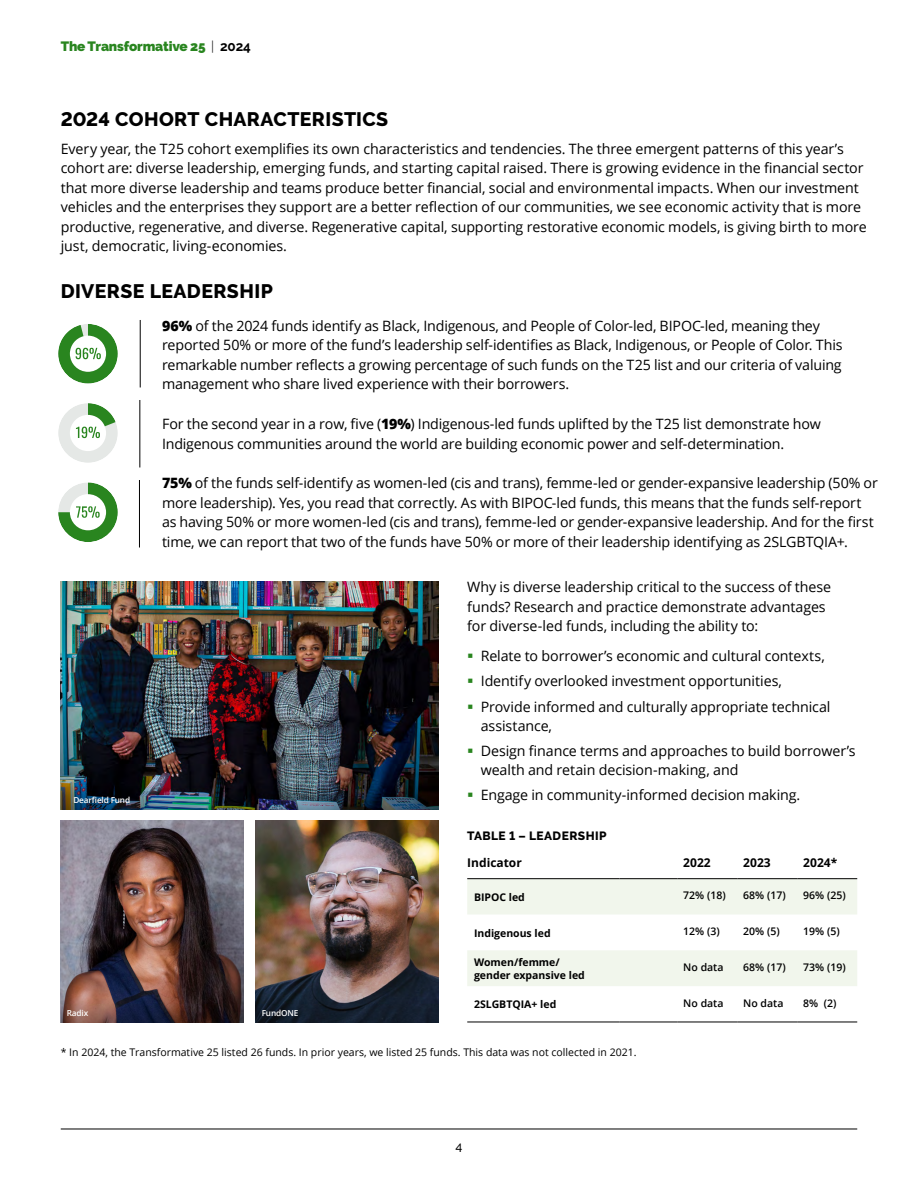
<style>
.page{position:relative;width:918px;height:1188px;background:#fff}
.page>*{position:absolute;margin:0;border:0;box-sizing:border-box;transform-origin:0 0}
.t1{font:800 19.5px "Raleway";letter-spacing:.02em;color:#000}
.t2{font:14.25px/19.5px "Open Sans";letter-spacing:-.01em;color:#000}
.t3{font:900 13.5px "Raleway";letter-spacing:-.01em;color:#29851f}
.t4{font:700 12px "Open Sans";color:#000}
.t5{font:800 12px "Raleway";letter-spacing:.04em;color:#000}
.t6{font:500 12px "Raleway";color:#000}
.t7{font:10.5px "Open Sans";color:#000}
.t8{font:600 10.5px "Open Sans";color:#000}
.t9{font:700 10.5px/12.6px "Open Sans";color:#000}
.t10{font:600 8.25px "Open Sans";letter-spacing:-.02em;color:#fff}
.s1{font-weight:300;color:#000}
.s2{font-weight:700;color:#000}
.s3{font-weight:800}
.s4{color:#29851f}
</style>
<div class="page">
<hr style="left:61px;top:1129px;width:796px;height:1px;background:#000">
<img style="left:256px;top:821px;width:182px;height:176px">
<svg style="left:467px;top:879px;width:390px;height:107px"></svg>
<hr style="left:467px;top:878px;width:153px;height:1px;background:#000">
<hr style="left:620px;top:878px;width:57px;height:1px;background:#000">
<hr style="left:677px;top:878px;width:60px;height:1px;background:#000">
<hr style="left:737px;top:878px;width:60px;height:1px;background:#000">
<hr style="left:797px;top:878px;width:60px;height:1px;background:#000">
<hr style="left:467px;top:1022px;width:153px;height:1px;background:#000">
<hr style="left:620px;top:1022px;width:57px;height:1px;background:#000">
<hr style="left:677px;top:1022px;width:60px;height:1px;background:#000">
<hr style="left:737px;top:1022px;width:60px;height:1px;background:#000">
<hr style="left:797px;top:1022px;width:60px;height:1px;background:#000">
<img style="left:61px;top:581px;width:377px;height:204px">
<svg style="left:58px;top:324px;width:60px;height:60px"></svg>
<svg style="left:58px;top:403px;width:60px;height:60px"></svg>
<svg style="left:58px;top:482px;width:60px;height:60px"></svg>
<hr style="left:140px;top:320px;width:1px;height:67px;background:#000">
<hr style="left:140px;top:400px;width:1px;height:67px;background:#000">
<hr style="left:139px;top:480px;width:1px;height:67px;background:#000">
<img style="left:61px;top:821px;width:183px;height:176px">
<img style="left:61px;top:785px;width:377px;height:25px">
<svg style="left:61px;top:997px;width:183px;height:25px;background:#483337"></svg>
<svg style="left:256px;top:997px;width:182px;height:25px;background:#182230"></svg>
<p class="t3" style="left:61px;top:39px;width:192px">The Transformative 25 <span class="s1">|</span> <span class="s2">2024</span></p>
<p class="t1" style="left:61px;top:108px;width:329px">2024 COHORT CHARACTERISTICS</p>
<p class="t2" style="left:61px;top:138px;width:808px">Every year, the T25 cohort exemplifies its own characteristics and tendencies. The three emergent patterns of this year’s cohort are: diverse leadership, emerging funds, and starting capital raised. There is growing evidence in the financial sector that more diverse leadership and teams produce better financial, social and environmental impacts. When our investment vehicles and the enterprises they support are a better reflection of our communities, we see economic activity that is more productive, regenerative, and diverse. Regenerative capital, supporting restorative economic models, is giving birth to more just, democratic, living-economies.</p>
<p class="t1" style="left:61px;top:280px;width:214px">DIVERSE LEADERSHIP</p>
<p class="t2" style="left:162px;top:315px;width:682px"><span class="s3">96%</span> of the 2024 funds identify as Black, Indigenous, and People of Color-led, BIPOC-led, meaning they reported 50% or more of the fund’s leadership self-identifies as Black, Indigenous, or People of Color. This remarkable number reflects a growing percentage of such funds on the T25 list and our criteria of valuing management who share lived experience with their borrowers.</p>
<p class="t2" style="left:162px;top:414px;width:661px">For the second year in a row, five (<span class="s3">19%</span>) Indigenous-led funds uplifted by the T25 list demonstrate how<br>Indigenous communities around the world are building economic power and self-determination.</p>
<p class="t2" style="left:162px;top:473px;width:717px"><span class="s3">75%</span> of the funds self-identify as women-led (cis and trans), femme-led or gender-expansive leadership (50% or more leadership). Yes, you read that correctly. As with BIPOC-led funds, this means that the funds self-report as having 50% or more women-led (cis and trans), femme-led or gender-expansive leadership. And for the first time, we can report that two of the funds have 50% or more of their leadership identifying as 2SLGBTQIA+.</p>
<p class="t10" style="left:73px;top:795px;width:58px">Dearfield Fund</p>
<p class="t10" style="left:67px;top:1007px;width:23px">Radix</p>
<p class="t10" style="left:262px;top:1007px;width:38px">FundONE</p>
<p class="t2" style="left:467px;top:577px;width:366px">Why is diverse leadership critical to the success of these funds? Research and practice demonstrate advantages for diverse-led funds, including the ability to:</p>
<p class="t2" style="left:467px;top:646px;width:359px"><span class="s4">▪</span> Relate to borrower’s economic and cultural contexts,</p>
<p class="t2" style="left:467px;top:671px;width:316px"><span class="s4">▪</span> Identify overlooked investment opportunities,</p>
<p class="t2" style="left:481px;top:697px;width:351px;line-height:18.8px;text-indent:-14px"><span class="s4">▪</span> Provide informed and culturally appropriate technical assistance,</p>
<p class="t2" style="left:481px;top:741px;width:377px;line-height:18.8px;text-indent:-14px"><span class="s4">▪</span> Design finance terms and approaches to build borrower’s wealth and retain decision-making, and</p>
<p class="t2" style="left:467px;top:785px;width:335px"><span class="s4">▪</span> Engage in community-informed decision making.</p>
<p class="t5" style="left:467px;top:829px;width:141px">TABLE 1 – LEADERSHIP</p>
<p class="t4" style="left:467px;top:855px;width:56px">Indicator</p>
<p class="t4" style="left:683px;top:855px;width:29px">2022</p>
<p class="t4" style="left:743px;top:855px;width:29px">2023</p>
<p class="t4" style="left:803px;top:855px;width:35px">2024*</p>
<p class="t9" style="left:474px;top:890px;width:52px">BIPOC led</p>
<p class="t8" style="left:683px;top:888px;width:44px">72% (18)</p>
<p class="t8" style="left:743px;top:888px;width:44px">68% (17)</p>
<p class="t8" style="left:803px;top:888px;width:44px">96% (25)</p>
<p class="t9" style="left:474px;top:926px;width:78px">Indigenous led</p>
<p class="t8" style="left:683px;top:924px;width:38px">12% (3)</p>
<p class="t8" style="left:743px;top:924px;width:38px">20% (5)</p>
<p class="t8" style="left:803px;top:924px;width:38px">19% (5)</p>
<p class="t9" style="left:474px;top:956px;width:112px">Women/femme/ gender expansive led</p>
<p class="t8" style="left:683px;top:960px;width:42px">No data</p>
<p class="t8" style="left:743px;top:960px;width:44px">68% (17)</p>
<p class="t8" style="left:803px;top:960px;width:44px">73% (19)</p>
<p class="t9" style="left:474px;top:998px;width:84px">2SLGBTQIA+ led</p>
<p class="t8" style="left:683px;top:996px;width:42px">No data</p>
<p class="t8" style="left:743px;top:996px;width:42px">No data</p>
<p class="t8" style="left:803px;top:996px;width:35px">8% (2)</p>
<p class="t7" style="left:61px;top:1045px;width:577px">* In 2024, the Transformative 25 listed 26 funds. In prior years, we listed 25 funds. This data was not collected in 2021.</p>
<p class="t6" style="left:456px;top:1141px;width:8px">4</p>
</div>
